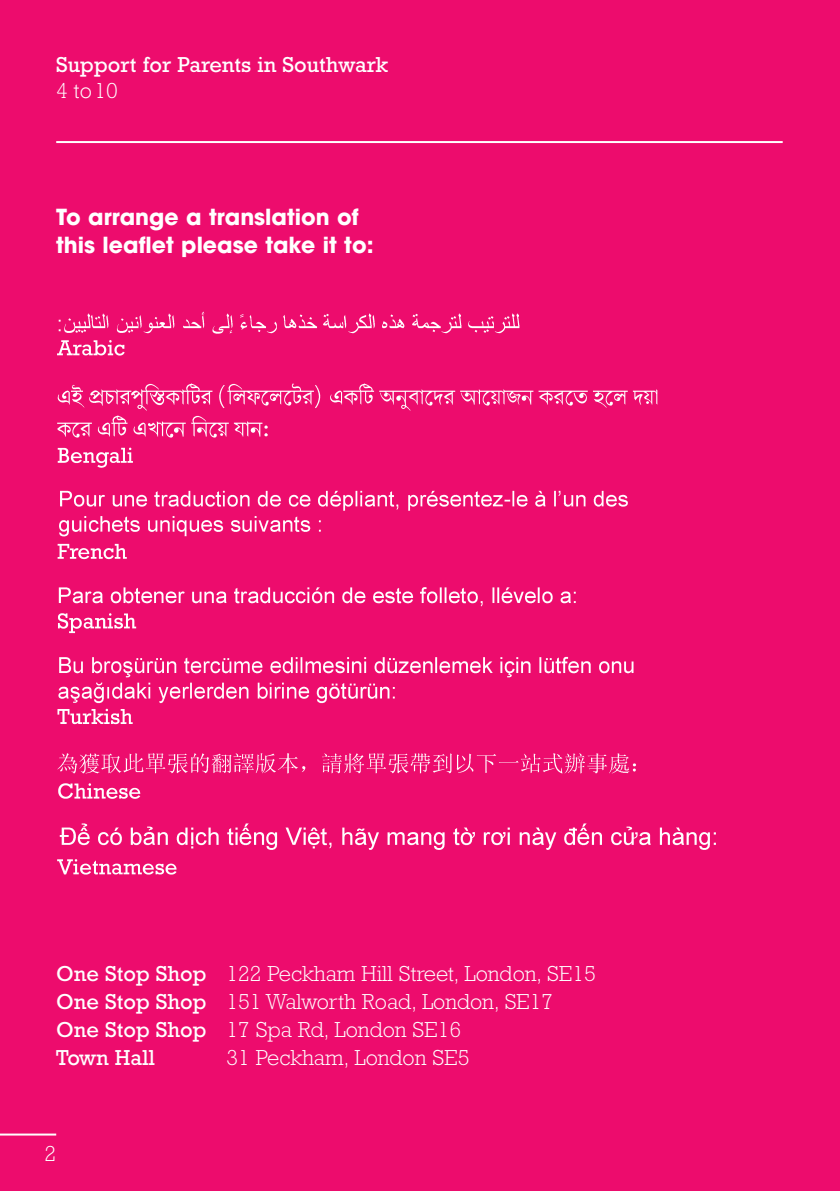
<style>
.page{position:relative;width:840px;height:1191px;background:#fff}
.page>*{position:absolute;margin:0;border:0;box-sizing:border-box;transform-origin:0 0}
.t1{font:300 22px "Rockwell";color:#fff}
.t2{font:22px "Rockwell";color:#fff}
.t3{font:700 22px/28px "Avant Garde";color:#fff}
</style>
<div class="page">
<div style="left:0;top:0;width:839px;height:1191px;background:#ed0c6d"></div>
<hr style="left:56px;top:141px;width:726px;height:2px;background:#fff">
<hr style="left:0;top:1133px;width:56px;height:2px;background:#fff">
<img style="left:57px;top:311px;width:659px;height:564px">
<p class="t2" style="left:56px;top:57px;width:333px">Support for Parents in Southwark</p>
<p class="t1" style="left:56px;top:83px;width:63px">4 to10</p>
<h4 class="t3" style="left:56px;top:205px;width:319px">To arrange a translation of this leaflet please take it to:</h4>
<p class="t2" style="left:56px;top:966px;width:152px">One Stop Shop</p>
<p class="t1" style="left:226px;top:966px;width:370px">122 Peckham Hill Street, London, SE15</p>
<p class="t2" style="left:56px;top:994px;width:152px">One Stop Shop</p>
<p class="t1" style="left:226px;top:994px;width:328px">151 Walworth Road, London, SE17</p>
<p class="t2" style="left:56px;top:1022px;width:152px">One Stop Shop</p>
<p class="t1" style="left:226px;top:1022px;width:236px">17 Spa Rd, London SE16</p>
<p class="t2" style="left:56px;top:1050px;width:100px">Town Hall</p>
<p class="t1" style="left:226px;top:1050px;width:244px">31 Peckham, London SE5</p>
<p class="t1" style="left:44px;top:1145px;width:13px">2</p>
</div>
